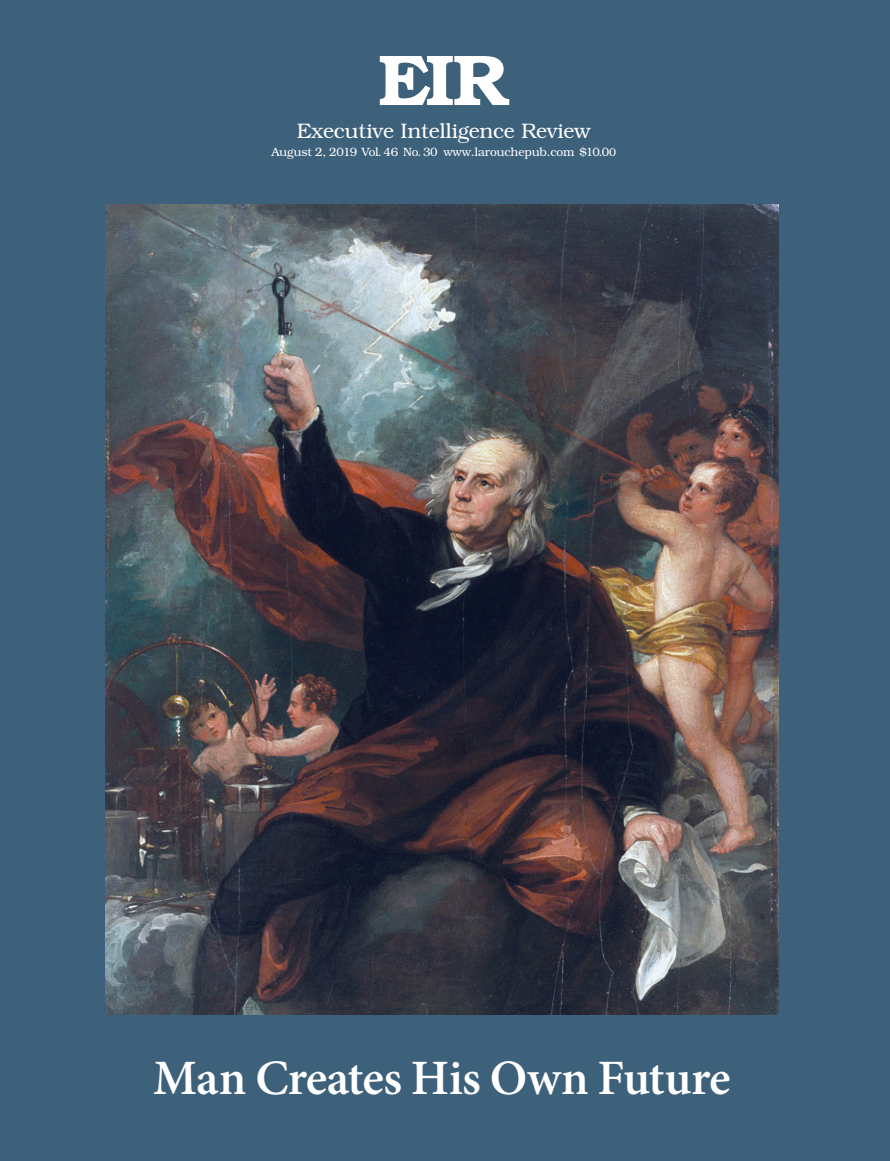
<style>
.page{position:relative;width:890px;height:1161px;background:#3d607b}
.page>*{position:absolute;margin:0;border:0;box-sizing:border-box;transform-origin:0 0}
.t1{font:600 72px "Bookman";color:#fff}
.t2{font:600 49.5px "Minion Pro";letter-spacing:-.015em;color:#fff}
.t3{font:300 21px "Bookman";letter-spacing:-.01em;color:#fff}
.t4{font:300 12px "Bookman";letter-spacing:-.02em;color:#fff}
.s1{font-size:11.25px}
</style>
<div class="page">
<img style="left:105px;top:204px;width:674px;height:810px">
<h1 class="t1" style="left:378px;top:38px;width:132px">EIR</h1>
<h3 class="t3" style="left:297px;top:119px;width:295px">Executive Intelligence Review</h3>
<p class="t4" style="left:271px;top:145px;width:346px">August 2, 2019 Vol. 46 No. 30 www.larouchepub.com $10.0<span class="s1">0</span></p>
<h2 class="t2" style="left:153px;top:1043px;width:579px">Man Creates His Own Future</h2>
</div>
